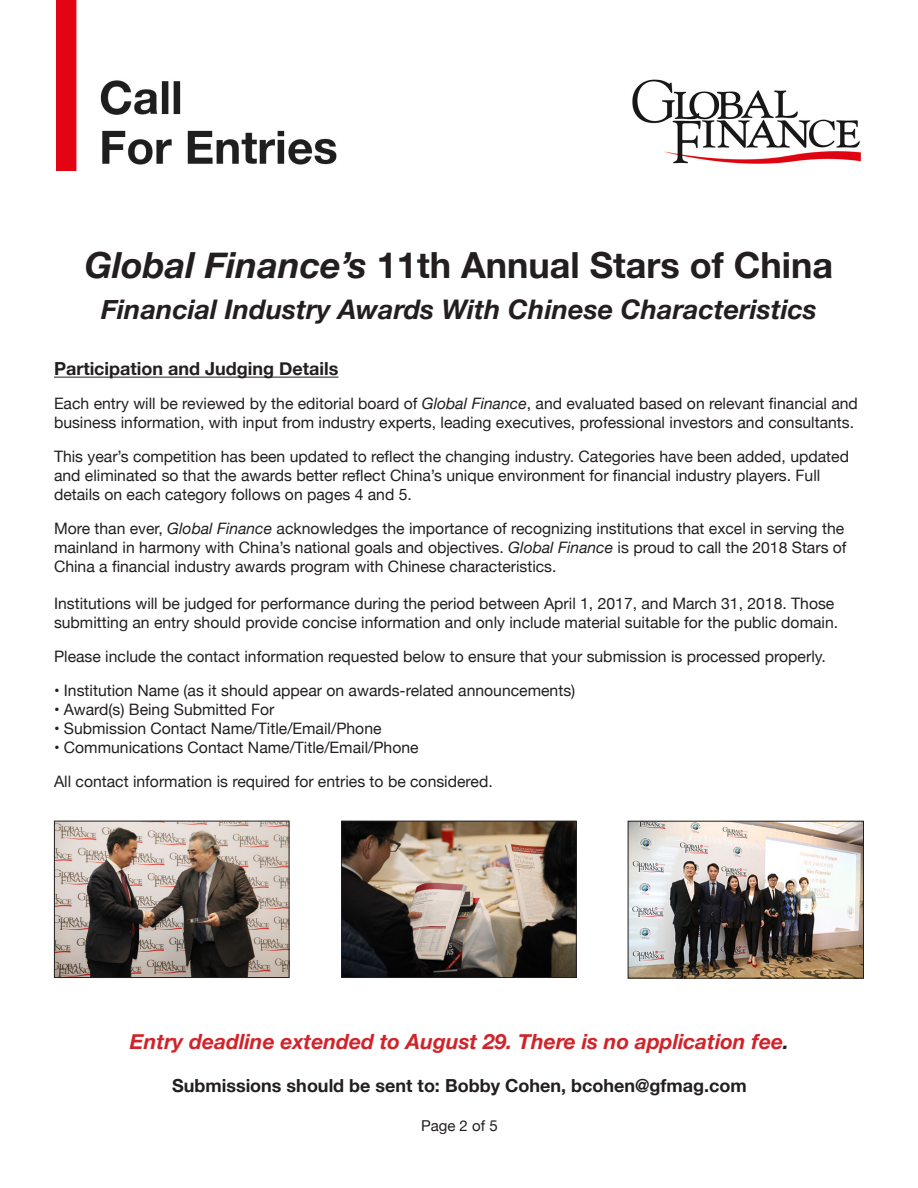
<style>
.page{position:relative;width:918px;height:1188px;background:#fff}
.page>*{position:absolute;margin:0;border:0;box-sizing:border-box;transform-origin:0 0}
.t1{font:700 36px "Helvetica Neue";color:#231f20}
.t2{font:italic 700 27px "Helvetica Neue";color:#231f20}
.t3{font:italic 700 21px "Helvetica Neue";color:#d1232a}
.t4{font:700 18px "Helvetica Neue";color:#231f20}
.t5{font:15.75px/18.9px "Helvetica Neue";color:#231f20}
.t6{font:15px "Helvetica Neue";color:#231f20}
.s1{font-style:italic}
.s2{color:#231f20}
</style>
<div class="page">
<img style="left:56px;top:0;width:805px;height:170px">
<hr style="left:54px;top:377px;width:285px;height:1px;background:#231f20">
<img style="left:56px;top:823px;width:231px;height:153px">
<div style="left:54px;top:821px;width:235px;height:157px;border:1px solid #231f20"></div>
<img style="left:630px;top:823px;width:232px;height:154px">
<div style="left:628px;top:821px;width:236px;height:158px;border:1px solid #231f20"></div>
<img style="left:343px;top:823px;width:232px;height:153px">
<div style="left:341px;top:821px;width:236px;height:157px;border:1px solid #231f20"></div>
<p class="t1" style="left:85px;top:237px;width:750px"><span class="s1">Global Finance’s</span> 11th Annual Stars of China</p>
<p class="t2" style="left:101px;top:289px;width:717px">Financial Industry Awards With Chinese Characteristics</p>
<p class="t4" style="left:54px;top:355px;width:286px">Participation and Judging Details</p>
<p class="t5" style="left:54px;top:395px;width:805px">Each entry will be reviewed by the editorial board of <span class="s1">Global Finance</span>, and evaluated based on relevant financial and business information, with input from industry experts, leading executives, professional investors and consultants.</p>
<p class="t5" style="left:54px;top:448px;width:797px">This year’s competition has been updated to reflect the changing industry. Categories have been added, updated and eliminated so that the awards better reflect China’s unique environment for financial industry players. Full details on each category follows on pages 4 and 5.</p>
<p class="t5" style="left:54px;top:520px;width:794px">More than ever, <span class="s1">Global Finance</span> acknowledges the importance of recognizing institutions that excel in serving the mainland in harmony with China’s national goals and objectives. <span class="s1">Global Finance</span> is proud to call the 2018 Stars of<br>China a financial industry awards program with Chinese characteristics.</p>
<p class="t5" style="left:54px;top:595px;width:786px">Institutions will be judged for performance during the period between April 1, 2017, and March 31, 2018. Those submitting an entry should provide concise information and only include material suitable for the public domain.</p>
<p class="t5" style="left:54px;top:648px;width:773px">Please include the contact information requested below to ensure that your submission is processed properly.</p>
<p class="t5" style="left:54px;top:682px;width:523px">• Institution Name (as it should appear on awards-related announcements)</p>
<p class="t5" style="left:54px;top:701px;width:222px">• Award(s) Being Submitted For</p>
<p class="t5" style="left:54px;top:720px;width:329px">• Submission Contact Name/Title/Email/Phone</p>
<p class="t5" style="left:54px;top:739px;width:366px">• Communications Contact Name/Title/Email/Phone</p>
<p class="t5" style="left:54px;top:772px;width:440px">All contact information is required for entries to be considered.</p>
<p class="t3" style="left:130px;top:1025px;width:661px">Entry deadline extended to August 29. There is no application fee<span class="s2">.</span></p>
<p class="t4" style="left:172px;top:1071px;width:576px">Submissions should be sent to: Bobby Cohen, bcohen@gfmag.com</p>
<p class="t6" style="left:421px;top:1115px;width:78px">Page 2 of 5</p>
</div>
